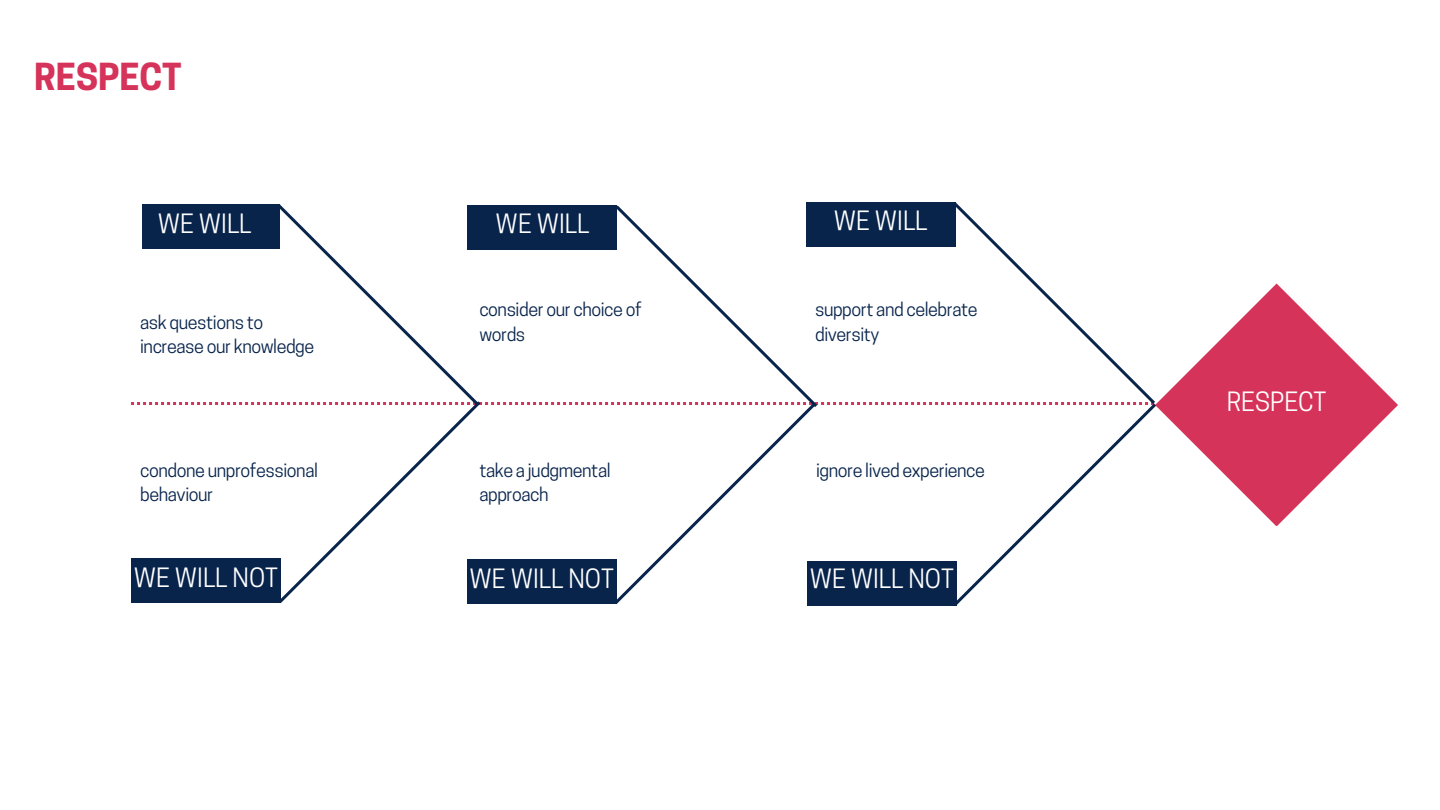
<style>
.page{position:relative;width:1440px;height:810px;background:#fff}
.page>*{position:absolute;margin:0;border:0;box-sizing:border-box;transform-origin:0 0}
.t1{font:700 35px "Cooper Hewitt";color:#d6335a}
.t2{font:25px "Cooper Hewitt";color:#fff}
.t3{font:18px/24.8px "Cooper Hewitt";letter-spacing:-.025em;color:#08244b}
</style>
<div class="page">
<svg style="left:1159px;top:284px;width:239px;height:242px"></svg>
<svg style="left:131px;top:203px;width:1028px;height:403px"></svg>
<div style="left:806px;top:202px;width:150px;height:45px;background:#08244b"></div>
<div style="left:467px;top:206px;width:150px;height:44px;background:#08244b"></div>
<div style="left:143px;top:204px;width:137px;height:45px;background:#08244b"></div>
<div style="left:131px;top:558px;width:150px;height:45px;background:#08244b"></div>
<div style="left:467px;top:559px;width:150px;height:45px;background:#08244b"></div>
<div style="left:807px;top:561px;width:150px;height:44px;background:#08244b"></div>
<p class="t1" style="left:34px;top:64px;width:149px">RESPECT</p>
<p class="t2" style="left:158px;top:214px;width:95px">WE WILL</p>
<h2 class="t2" style="left:496px;top:214px;width:95px">WE WILL</h2>
<h1 class="t2" style="left:834px;top:211px;width:95px">WE WILL</h1>
<p class="t3" style="left:140px;top:312px;width:176px">ask questions to increase our knowledge</p>
<p class="t3" style="left:140px;top:460px;width:179px">condone unprofessional behaviour</p>
<p class="t3" style="left:479px;top:299px;width:164px">consider our choice of words</p>
<h2 class="t3" style="left:815px;top:299px;width:164px">support and celebrate diversity</h2>
<p class="t3" style="left:479px;top:460px;width:133px">take a judgmental</p>
<p class="t3" style="left:816px;top:460px;width:170px">ignore lived experience</p>
<p class="t3" style="left:479px;top:484px;width:71px">approach</p>
<h2 class="t2" style="left:134px;top:568px;width:146px">WE WILL NOT</h2>
<p class="t2" style="left:470px;top:569px;width:146px">WE WILL NOT</p>
<h2 class="t2" style="left:810px;top:570px;width:146px">WE WILL NOT</h2>
<p class="t2" style="left:1227px;top:393px;width:101px">RESPECT</p>
</div>
